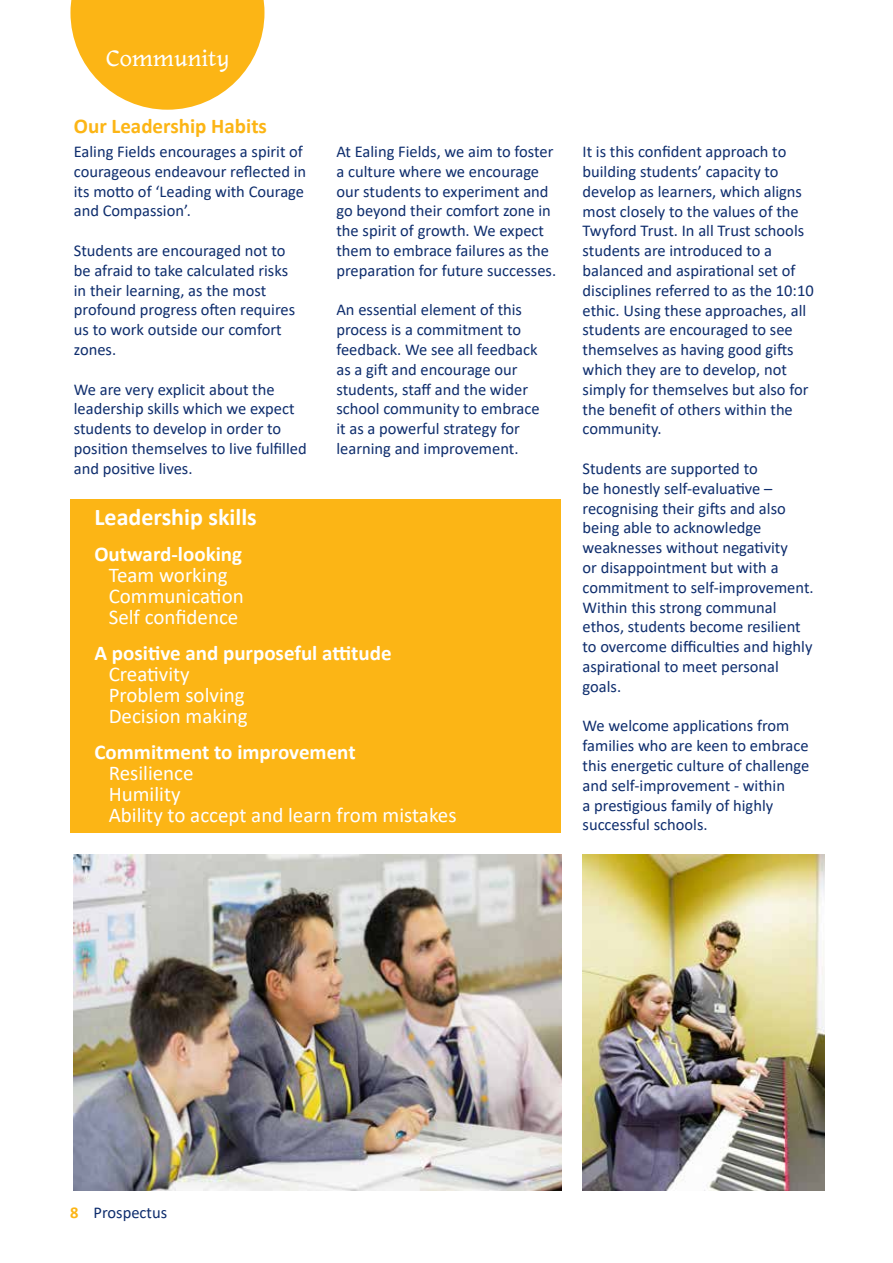
<style>
.page{position:relative;width:893px;height:1263px;background:#fff}
.page>*{position:absolute;margin:0;border:0;box-sizing:border-box;transform-origin:0 0}
.t1{font:700 24px "Calibri";color:#fff}
.t2{font:24px "FS Olivia";color:#fff}
.t3{font:21px/21px "Calibri";color:#fff}
.t4{font:700 21px "Calibri";color:#fff}
.t5{font:700 21px "Calibri";color:#fcb515}
.t6{font:16.5px/19.8px "Calibri";color:#0e2d6d}
.s1{font-weight:700;color:#fff}
</style>
<div class="page">
<div style="left:70px;top:499px;width:491px;height:333px;background:#fcb515"></div>
<svg style="left:70px;top:0;width:194px;height:110px"></svg>
<img style="left:583px;top:855px;width:242px;height:336px">
<img style="left:74px;top:855px;width:487px;height:336px">
<h1 class="t2" style="left:106px;top:38px;width:125px">Community</h1>
<p class="t5" style="left:74px;top:111px;width:195px">Our Leadership Habits</p>
<p class="t6" style="left:74px;top:141px;width:234px">Ealing Fields encourages a spirit of courageous endeavour reflected in its motto of ‘Leading with Courage and Compassion’.</p>
<p class="t6" style="left:74px;top:240px;width:223px">Students are encouraged not to be afraid to take calculated risks in their learning, as the most profound progress often requires us to work outside our comfort zones.</p>
<p class="t6" style="left:74px;top:379px;width:234px">We are very explicit about the leadership skills which we expect students to develop in order to position themselves to live fulfilled and positive lives.</p>
<p class="t6" style="left:336px;top:141px;width:221px">At Ealing Fields, we aim to foster a culture where we encourage our students to experiment and go beyond their comfort zone in the spirit of growth. We expect them to embrace failures as the preparation for future successes.</p>
<p class="t6" style="left:336px;top:300px;width:205px">An essential element of this process is a commitment to feedback. We see all feedback as a gift and encourage our students, staff and the wider school community to embrace it as a powerful strategy for learning and improvement.</p>
<h1 class="t1" style="left:94px;top:500px;width:164px">Leadership skills</h1>
<p class="t4" style="left:94px;top:539px;width:149px">Outward-looking</p>
<p class="t3" style="left:109px;top:564px;width:137px">Team working<br>Communication<br>Self confidence</p>
<p class="t4" style="left:94px;top:638px;width:299px">A positive and purposeful attitude</p>
<p class="t3" style="left:109px;top:663px;width:141px">Creativity<br>Problem solving<br>Decision making</p>
<p class="t4" style="left:94px;top:737px;width:263px">Commitment to improvement</p>
<p class="t3" style="left:109px;top:762px;width:349px">Resilience<br>Humility<br>Ability to accept and learn from mistakes</p>
<p class="t6" style="left:583px;top:141px;width:233px">It is this confident approach to building students’ capacity to develop as learners, which aligns most closely to the values of the<br>Twyford Trust. In all Trust schools students are introduced to a balanced and aspirational set of disciplines referred to as the 10:10 ethic. Using these approaches, all students are encouraged to see themselves as having good gifts which they are to develop, not simply for themselves but also for the benefit of others within the community.</p>
<p class="t6" style="left:583px;top:458px;width:233px">Students are supported to<br>be honestly self-evaluative – recognising their gifts and also being able to acknowledge weaknesses without negativity<br>or disappointment but with a commitment to self-improvement.<br>Within this strong communal ethos, students become resilient to overcome difficulties and highly aspirational to meet personal goals.</p>
<p class="t6" style="left:583px;top:715px;width:228px">We welcome applications from families who are keen to embrace this energetic culture of challenge and self-improvement - within<br>a prestigious family of highly successful schools.</p>
<p class="t6" style="left:70px;top:1202px;width:98px"><span class="s1">8</span> Prospectus</p>
</div>
